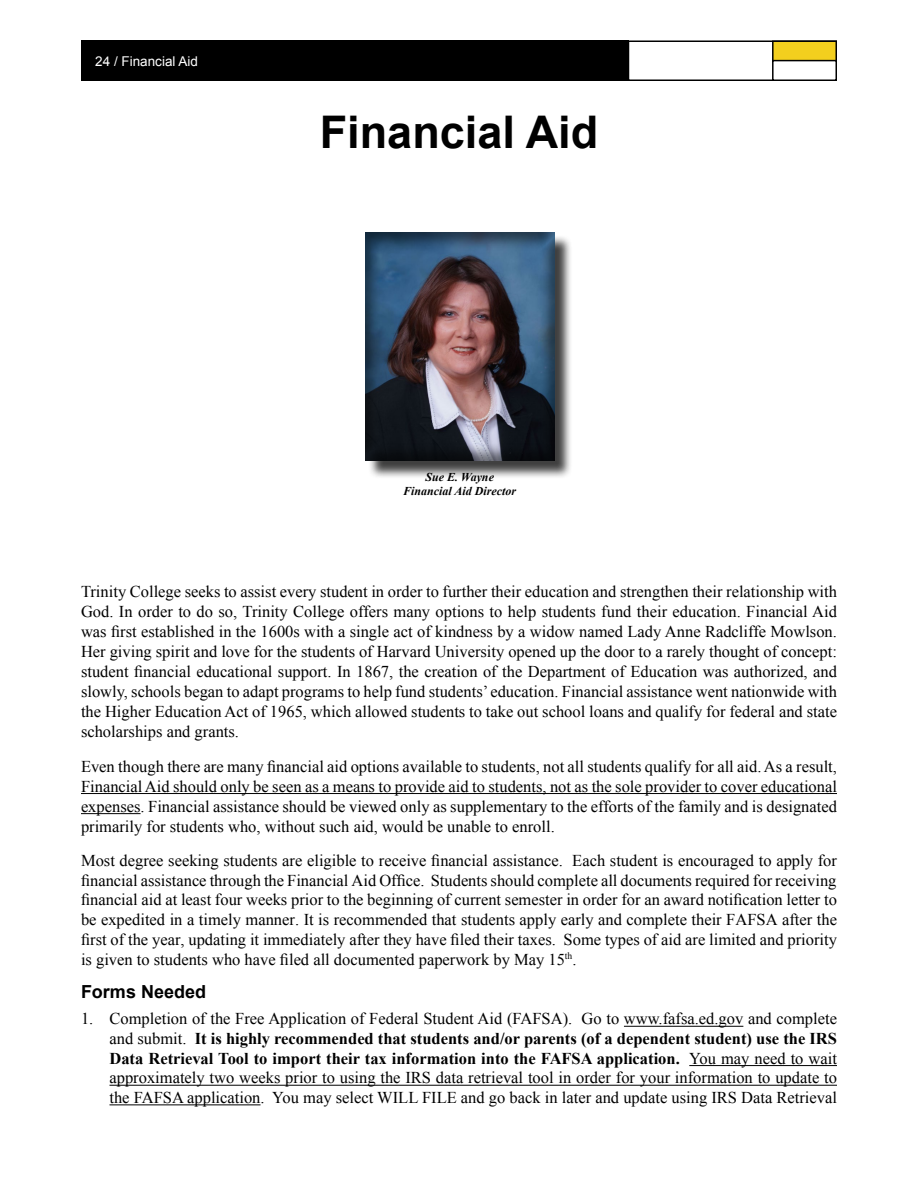
<style>
.page{position:relative;width:918px;height:1188px;background:#fff}
.page>*{position:absolute;margin:0;border:0;box-sizing:border-box;transform-origin:0 0}
.t1{font:700 45px "Arial";color:#000}
.t2{font:700 18px "Arial";color:#000}
.t3{font:16.5px/20.1px "Times New Roman";color:#000;text-align:justify}
.t4{font:16.5px "Times New Roman";color:#fff}
.t5{font:13.5px "Arial";color:#fff}
.t6{font:italic 700 12px/14.4px "Times New Roman";color:#000;text-align:center}
.s1{font-weight:700}
</style>
<div class="page">
<div style="left:81px;top:40px;width:548px;height:41px;background:#000"></div>
<div style="left:628px;top:40px;width:209px;height:41px;border:2px solid #000"></div>
<div style="left:773px;top:41px;width:63px;height:21px;background:#f3cf1e"></div>
<div style="left:772px;top:40px;width:65px;height:22px;border:2px solid #000"></div>
<div style="left:772px;top:60px;width:65px;height:21px;border:2px solid #000"></div>
<hr style="left:81px;top:793px;width:756px;height:1px;background:#000">
<hr style="left:81px;top:813px;width:60px;height:1px;background:#000">
<hr style="left:624px;top:1026px;width:119px;height:1px;background:#000">
<hr style="left:689px;top:1065px;width:148px;height:1px;background:#000">
<hr style="left:110px;top:1085px;width:727px;height:1px;background:#000">
<hr style="left:110px;top:1104px;width:151px;height:1px;background:#000">
<div style="left:367px;top:234px;width:206px;height:246px;background:#000;opacity:.75"></div>
<div style="left:350px;top:222px;width:217px;height:241px;background:#000;opacity:.5"></div>
<p class="t4" style="left:87px;top:46px;width:175px">24 / Student Financial Aid</p>
<p class="t5" style="left:95px;top:52px;width:104px">24 / Financial Aid</p>
<p class="t1" style="left:320px;top:102px;width:280px">Financial Aid</p>
<p class="t6" style="left:403px;top:469px;width:114px">Sue E. Wayne<br>Financial Aid Director</p>
<p class="t3" style="left:81px;top:581px;width:758px">Trinity College seeks to assist every student in order to further their education and strengthen their relationship with God. In order to do so, Trinity College offers many options to help students fund their education. Financial Aid was first established in the 1600s with a single act of kindness by a widow named Lady Anne Radcliffe Mowlson.<br>Her giving spirit and love for the students of Harvard University opened up the door to a rarely thought of concept: student financial educational support. In 1867, the creation of the Department of Education was authorized, and slowly, schools began to adapt programs to help fund students’ education. Financial assistance went nationwide with the Higher Education Act of 1965, which allowed students to take out school loans and qualify for federal and state scholarships and grants.</p>
<p class="t3" style="left:81px;top:756px;width:758px">Even though there are many financial aid options available to students, not all students qualify for all aid. As a result, Financial Aid should only be seen as a means to provide aid to students, not as the sole provider to cover educational expenses. Financial assistance should be viewed only as supplementary to the efforts of the family and is designated primarily for students who, without such aid, would be unable to enroll.</p>
<p class="t3" style="left:81px;top:850px;width:758px">Most degree seeking students are eligible to receive financial assistance. Each student is encouraged to apply for financial assistance through the Financial Aid Office. Students should complete all documents required for receiving financial aid at least four weeks prior to the beginning of current semester in order for an award notification letter to be expedited in a timely manner. It is recommended that students apply early and complete their FAFSA after the first of the year, updating it immediately after they have filed their taxes. Some types of aid are limited and priority is given to students who have filed all documented paperwork by May 15<sup>th</sup>.</p>
<p class="t2" style="left:81px;top:980px;width:127px">Forms Needed</p>
<p class="t3" style="left:109px;top:1009px;width:729px;line-height:19.6px;text-indent:-28px">1. Completion of the Free Application of Federal Student Aid (FAFSA). Go to www.fafsa.ed.gov and complete and submit. <span class="s1">It is highly recommended that students and/or parents (of a dependent student) use the IRS Data Retrieval Tool to import their tax information into the FAFSA application.</span> You may need to wait approximately two weeks prior to using the IRS data retrieval tool in order for your information to update to the FAFSA application. You may select WILL FILE and go back in later and update using IRS Data Retrieval</p>
</div>
